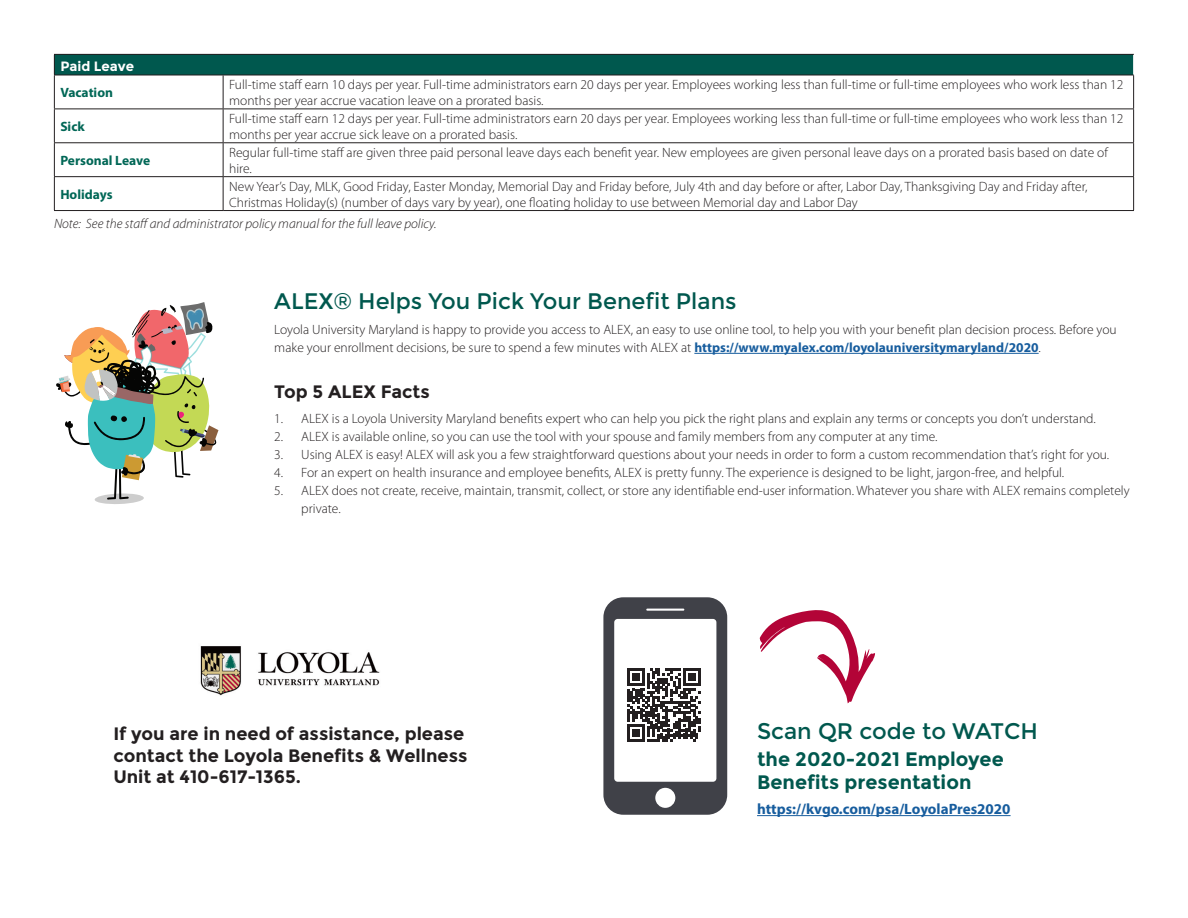
<style>
.page{position:relative;width:1188px;height:918px;background:#fff}
.page>*{position:absolute;margin:0;border:0;box-sizing:border-box;transform-origin:0 0}
.Sub_Headings{font:22.5px "Montserrat";color:#00584e}
.Sub_Headings-2{font:700 19.5px/23.4px "Montserrat";color:#00584e}
.Paragraph_Heading{font:700 18px/21.6px "Montserrat";color:#231f20}
.Body_Copy{font:700 15px "Myriad Pro";color:#175d9e}
.Body_Copy-2{font:300 13.5px/18px "Myriad Pro";color:#231f20}
.Table_subtext{font:300 13.5px/16.2px "Myriad Pro";color:#231f20}
.Footnote{font:italic 300 13.5px "Myriad Pro";color:#231f20}
.Table_Sub_Heading{font:700 13.5px "Myriad Pro";color:#006756}
.Table_Headings{font:700 13.5px "Montserrat";color:#fff}
.s1{font-weight:700;color:#175d9e}
</style>
<div class="page">
<img style="left:200px;top:646px;width:180px;height:50px">
<hr style="left:757px;top:815px;width:254px;height:1px;background:#175d9e">
<svg style="left:603px;top:597px;width:124px;height:218px"></svg>
<svg style="left:760px;top:610px;width:115px;height:93px"></svg>
<div style="left:54px;top:54px;width:1080px;height:21px;background:#00584e"></div>
<hr style="left:54px;top:54px;width:169px;height:1px;background:#231f20">
<svg style="left:54px;top:55px;width:1px;height:20px"></svg>
<hr style="left:223px;top:54px;width:911px;height:1px;background:#231f20">
<hr style="left:54px;top:75px;width:169px;height:1px;background:#231f20">
<hr style="left:54px;top:75px;width:1px;height:34px;background:#231f20">
<hr style="left:223px;top:75px;width:911px;height:1px;background:#231f20">
<hr style="left:223px;top:75px;width:1px;height:34px;background:#231f20">
<hr style="left:1133px;top:75px;width:1px;height:34px;background:#231f20">
<hr style="left:54px;top:109px;width:169px;height:1px;background:#231f20">
<hr style="left:54px;top:109px;width:1px;height:33px;background:#231f20">
<hr style="left:223px;top:109px;width:911px;height:1px;background:#231f20">
<hr style="left:223px;top:109px;width:1px;height:33px;background:#231f20">
<hr style="left:1133px;top:109px;width:1px;height:33px;background:#231f20">
<hr style="left:54px;top:142px;width:169px;height:1px;background:#231f20">
<hr style="left:54px;top:143px;width:1px;height:33px;background:#231f20">
<hr style="left:223px;top:142px;width:911px;height:1px;background:#231f20">
<hr style="left:223px;top:143px;width:1px;height:33px;background:#231f20">
<hr style="left:1133px;top:143px;width:1px;height:33px;background:#231f20">
<hr style="left:54px;top:176px;width:169px;height:1px;background:#231f20">
<hr style="left:54px;top:177px;width:1px;height:33px;background:#231f20">
<hr style="left:223px;top:176px;width:911px;height:1px;background:#231f20">
<hr style="left:223px;top:177px;width:1px;height:33px;background:#231f20">
<hr style="left:1133px;top:177px;width:1px;height:33px;background:#231f20">
<hr style="left:54px;top:210px;width:169px;height:1px;background:#231f20">
<hr style="left:223px;top:210px;width:911px;height:1px;background:#231f20">
<svg style="left:1133px;top:55px;width:1px;height:20px"></svg>
<svg style="left:56px;top:302px;width:162px;height:202px"></svg>
<hr style="left:694px;top:353px;width:345px;height:1px;background:#175d9e">
<p class="Table_Headings" style="left:60px;top:58px;width:75px">Paid Leave</p>
<p class="Table_Sub_Heading" style="left:60px;top:84px;width:54px">Vacation</p>
<p class="Table_subtext" style="left:229px;top:76px;width:896px">Full-time staff earn 10 days per year. Full-time administrators earn 20 days per year. Employees working less than full-time or full-time employees who work less than 12 months per year accrue vacation leave on a prorated basis.</p>
<p class="Table_Sub_Heading" style="left:60px;top:118px;width:26px">Sick</p>
<p class="Table_subtext" style="left:229px;top:110px;width:896px">Full-time staff earn 12 days per year. Full-time administrators earn 20 days per year. Employees working less than full-time or full-time employees who work less than 12 months per year accrue sick leave on a prorated basis.</p>
<p class="Table_Sub_Heading" style="left:60px;top:151px;width:91px">Personal Leave</p>
<p class="Table_subtext" style="left:229px;top:144px;width:880px">Regular full-time staff are given three paid personal leave days each benefit year. New employees are given personal leave days on a prorated basis based on date of hire.</p>
<p class="Table_Sub_Heading" style="left:60px;top:185px;width:54px">Holidays</p>
<p class="Table_subtext" style="left:229px;top:178px;width:860px">New Year’s Day, MLK, Good Friday, Easter Monday, Memorial Day and Friday before, July 4th and day before or after, Labor Day, Thanksgiving Day and Friday after,<br>Christmas Holiday(s) (number of days vary by year), one floating holiday to use between Memorial day and Labor Day</p>
<p class="Footnote" style="left:54px;top:215px;width:384px">Note: See the staff and administrator policy manual for the full leave policy.</p>
<p class="Sub_Headings" style="left:274px;top:288px;width:464px">ALEX® Helps You Pick Your Benefit Plans</p>
<p class="Body_Copy-2" style="left:274px;top:320px;width:844px">Loyola University Maryland is happy to provide you access to ALEX, an easy to use online tool, to help you with your benefit plan decision process. Before you make your enrollment decisions, be sure to spend a few minutes with ALEX at <span class="s1">https://www.myalex.com/loyolauniversitymaryland/2020</span>.</p>
<p class="Paragraph_Heading" style="left:274px;top:381px;width:157px">Top 5 ALEX Facts</p>
<p class="Body_Copy-2" style="left:274px;top:409px;width:823px">1. ALEX is a Loyola University Maryland benefits expert who can help you pick the right plans and explain any terms or concepts you don’t understand.</p>
<p class="Body_Copy-2" style="left:274px;top:427px;width:665px">2. ALEX is available online, so you can use the tool with your spouse and family members from any computer at any time.</p>
<p class="Body_Copy-2" style="left:274px;top:445px;width:836px">3. Using ALEX is easy! ALEX will ask you a few straightforward questions about your needs in order to form a custom recommendation that’s right for you.</p>
<p class="Body_Copy-2" style="left:274px;top:463px;width:791px">4. For an expert on health insurance and employee benefits, ALEX is pretty funny. The experience is designed to be light, jargon-free, and helpful.</p>
<p class="Body_Copy-2" style="left:301px;top:481px;width:830px;text-indent:-27px">5. ALEX does not create, receive, maintain, transmit, collect, or store any identifiable end-user information. Whatever you share with ALEX remains completely private.</p>
<p class="Paragraph_Heading" style="left:113px;top:723px;width:356px">If you are in need of assistance, please contact the Loyola Benefits &amp; Wellness<br>Unit at 410-617-1365.</p>
<p class="Sub_Headings" style="left:757px;top:718px;width:283px">Scan QR code to WATCH</p>
<p class="Sub_Headings-2" style="left:757px;top:747px;width:248px">the 2020-2021 Employee<br>Benefits presentation</p>
<p class="Body_Copy" style="left:757px;top:799px;width:255px">https://kvgo.com/psa/LoyolaPres2020</p>
</div>
